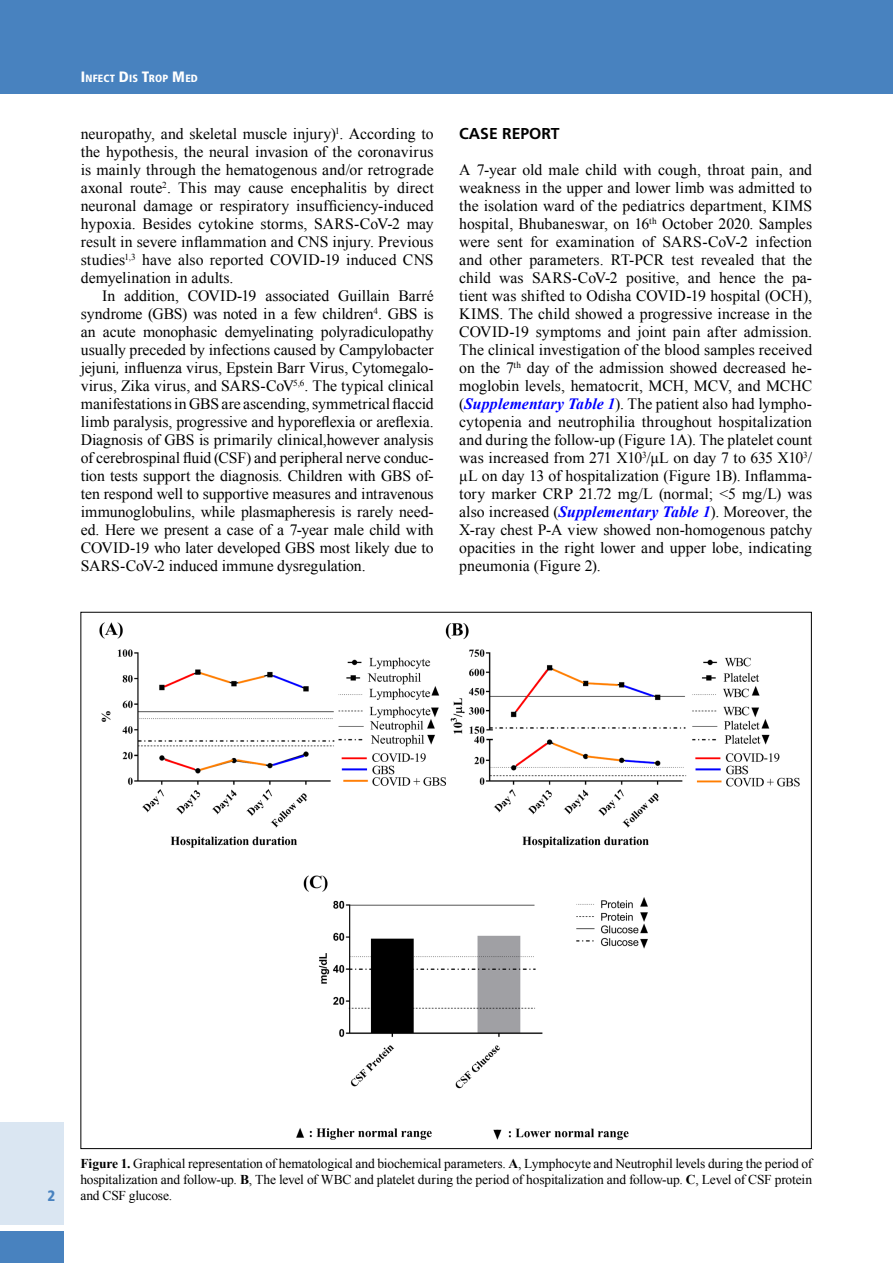
<style>
.page{position:relative;width:893px;height:1263px;background:#fff}
.page>*{position:absolute;margin:0;border:0;box-sizing:border-box;transform-origin:0 0}
.t1{font:15.75px/18px "Times New Roman";color:#000;text-align:justify}
.t2{font:700 15.75px "Frutiger";color:#000}
.t3{font:900 condensed 15px "Frutiger";color:#4882bf}
.t4{font:13.5px/15.8px "Times New Roman";letter-spacing:-.015em;color:#000;text-align:justify}
.t5{font:900 condensed 10.5px "Frutiger";letter-spacing:.015em;color:#fff}
.s1{font-size:15px}
.s2{font-style:italic}
.s3{font-weight:700;font-style:italic;color:#00f}
.s4{font-weight:700}
</style>
<div class="page">
<div style="left:0;top:0;width:893px;height:94px;background:#4882bf"></div>
<div style="left:0;top:1123px;width:64px;height:102px;background:#dae6f2"></div>
<div style="left:0;top:1231px;width:64px;height:32px;background:#4882bf"></div>
<img style="left:99px;top:622px;width:701px;height:518px">
<p class="t5" style="left:81px;top:72px;width:118px"><span class="s1">I</span>NFECT <span class="s1">D</span>IS <span class="s1">T</span>ROP <span class="s1">M</span>ED</p>
<p class="t1" style="left:81px;top:125px;width:354px">neuropathy, and skeletal muscle injury)<sup>1</sup>. According to the hypothesis, the neural invasion of the coronavirus is mainly through the hematogenous and/or retrograde axonal route<sup>2</sup>. This may cause encephalitis by direct neuronal damage or respiratory insufficiency-induced hypoxia. Besides cytokine storms, SARS-CoV-2 may result in severe inflammation and CNS injury. Previous studies<sup>1,3</sup> have also reported COVID-19 induced CNS demyelination in adults.</p>
<p class="t1" style="left:81px;top:287px;width:354px;text-indent:21px">In addition, COVID-19 associated Guillain Barré syndrome (GBS) was noted in a few children<sup>4</sup>. GBS is an acute monophasic demyelinating polyradiculopathy usually preceded by infections caused by Campylobacter jejuni<span class="s2">,</span> influenza virus, Epstein Barr Virus, Cytomegalo&shy;virus, Zika virus, and SARS-CoV<sup>5,6</sup>. The typical clinical manifestations in GBS are ascending, symmetrical flaccid limb paralysis, progressive and hyporeflexia or areflexia.<br>Diagnosis of GBS is primarily clinical,however analysis of cerebrospinal fluid (CSF) and peripheral nerve conduc&shy;tion tests support the diagnosis. Children with GBS of&shy;ten respond well to supportive measures and intravenous immunoglobulins, while plasmapheresis is rarely need&shy;ed. Here we present a case of a 7-year male child with COVID-19 who later developed GBS most likely due to SARS-CoV-2 induced immune dysregulation.</p>
<p class="t2" style="left:459px;top:124px;width:102px">CASE REPORT</p>
<p class="t1" style="left:459px;top:161px;width:354px">A 7-year old male child with cough, throat pain, and weakness in the upper and lower limb was admitted to the isolation ward of the pediatrics department, KIMS hospital, Bhubaneswar, on 16<sup>th</sup> October 2020. Samples were sent for examination of SARS-CoV-2 infection and other parameters. RT-PCR test revealed that the child was SARS-CoV-2 positive, and hence the pa&shy;tient was shifted to Odisha COVID-19 hospital (OCH), KIMS. The child showed a progressive increase in the COVID-19 symptoms and joint pain after admission.<br>The clinical investigation of the blood samples received on the 7<sup>th</sup> day of the admission showed decreased he&shy;moglobin levels, hematocrit, MCH, MCV, and MCHC (<span class="s3">Supplementary Table 1</span>). The patient also had lympho&shy;cytopenia and neutrophilia throughout hospitalization and during the follow-up (Figure 1A). The platelet count was increased from 271 X10<sup>3</sup>/μL on day 7 to 635 X10<sup>3</sup>/ μL on day 13 of hospitalization (Figure 1B). Inflamma&shy;tory marker CRP 21.72 mg/L (normal; &lt;5 mg/L) was also increased (<span class="s3">Supplementary Table 1</span>). Moreover, the X-ray chest P-A view showed non-homogenous patchy opacities in the right lower and upper lobe, indicating pneumonia (Figure 2).</p>
<p class="t3" style="left:47px;top:1187px;width:9px">2</p>
<p class="t4" style="left:80px;top:1156px;width:733px"><span class="s4">Figure 1.</span> Graphical representation of hematological and biochemical parameters. <span class="s4">A</span>, Lymphocyte and Neutrophil levels during the period of hospitalization and follow-up. <span class="s4">B</span>, The level of WBC and platelet during the period of hospitalization and follow-up. <span class="s4">C</span>, Level of CSF protein and CSF glucose.</p>
</div>
